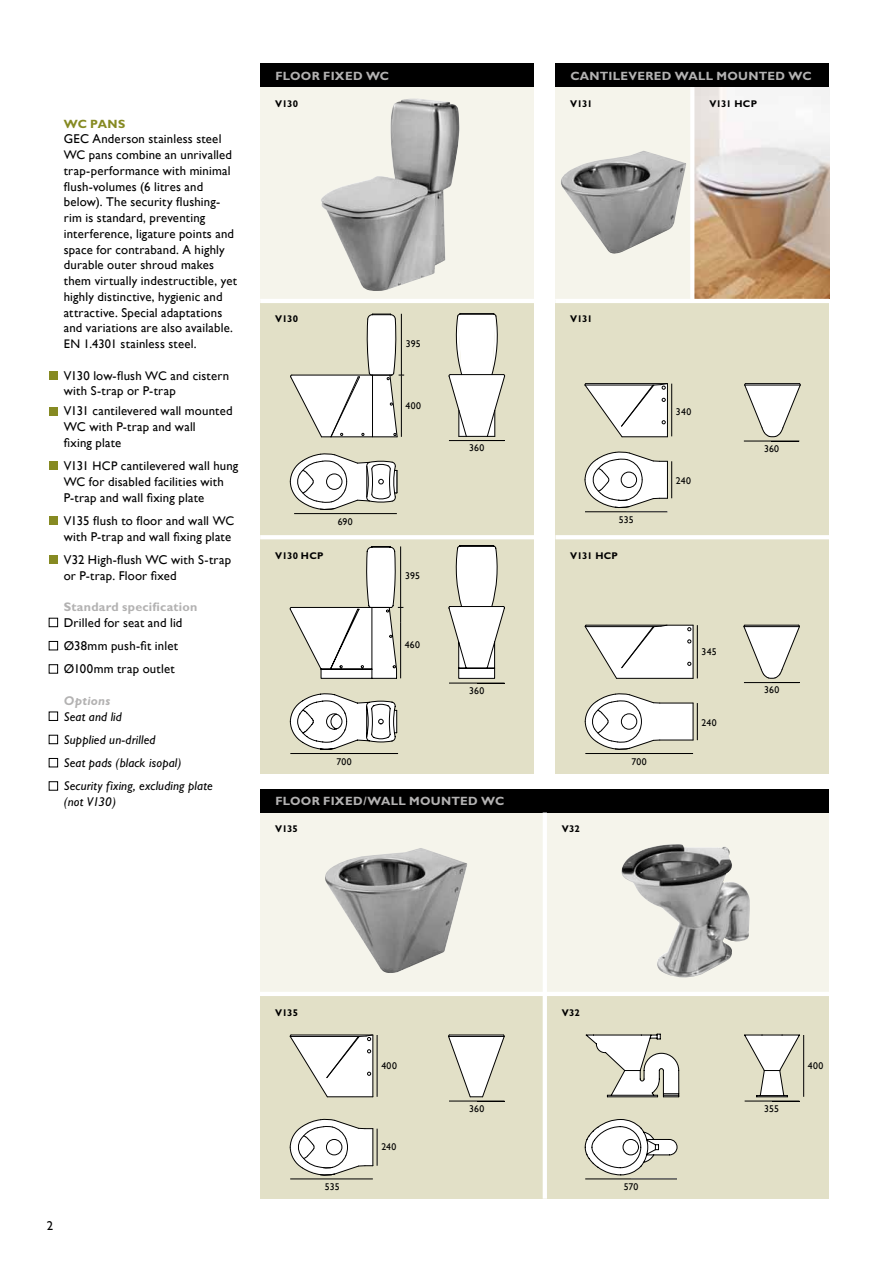
<style>
.page{position:relative;width:893px;height:1263px;background:#fff}
.page>*{position:absolute;margin:0;border:0;box-sizing:border-box;transform-origin:0 0}
.t1{font:12.75px/15.8px "Gill Sans";letter-spacing:.015em;color:#000}
.t2{font:italic 12.75px/23.2px "Gill Sans";letter-spacing:.015em;color:#000}
.t3{font:italic 700 12.75px "Gill Sans";letter-spacing:.02em;color:#b3b2b2}
.t4{font:700 12.45px "Gill Sans";letter-spacing:.02em;color:#b3b2b2}
.t5{font:700 12px "Gill Sans";letter-spacing:.025em;color:#b3b2b2}
.t6{font:700 12px "Gill Sans";letter-spacing:.01em;color:#868a22}
.t7{font:9.75px "Gill Sans";letter-spacing:.02em;color:#000}
.t8{font:700 9.75px "Gill Sans";letter-spacing:-.025em;color:#000}
.s1{font-size:12.45px}
</style>
<div class="page">
<div style="left:260px;top:74px;width:274px;height:227px;background:#f5f4eb"></div>
<div style="left:260px;top:800px;width:569px;height:194px;background:#f5f4eb"></div>
<div style="left:555px;top:74px;width:137px;height:227px;background:#f5f4eb"></div>
<img style="left:694px;top:87px;width:135px;height:212px">
<div style="left:260px;top:301px;width:274px;height:236px;background:#e2e0c7"></div>
<div style="left:260px;top:537px;width:274px;height:236px;background:#e2e0c7"></div>
<div style="left:260px;top:994px;width:569px;height:205px;background:#e2e0c7"></div>
<div style="left:555px;top:301px;width:274px;height:236px;background:#e2e0c7"></div>
<div style="left:555px;top:537px;width:274px;height:236px;background:#e2e0c7"></div>
<div style="left:260px;top:64px;width:274px;height:23px;background:#000"></div>
<div style="left:260px;top:789px;width:569px;height:23px;background:#000"></div>
<div style="left:555px;top:64px;width:274px;height:23px;background:#000"></div>
<hr style="left:260px;top:299px;width:274px;height:4px;background:#fff">
<hr style="left:555px;top:299px;width:274px;height:4px;background:#fff">
<hr style="left:260px;top:535px;width:274px;height:4px;background:#fff">
<hr style="left:260px;top:992px;width:569px;height:4px;background:#fff">
<hr style="left:690px;top:87px;width:4px;height:214px;background:#fff">
<hr style="left:543px;top:812px;width:4px;height:387px;background:#fff">
<div style="left:49px;top:371px;width:8px;height:9px;background:#868a22"></div>
<div style="left:49px;top:407px;width:8px;height:8px;background:#868a22"></div>
<div style="left:49px;top:462px;width:8px;height:8px;background:#868a22"></div>
<div style="left:49px;top:516px;width:8px;height:9px;background:#868a22"></div>
<div style="left:49px;top:555px;width:8px;height:9px;background:#868a22"></div>
<div style="left:49px;top:618px;width:9px;height:9px;border:1px solid #000"></div>
<div style="left:49px;top:641px;width:9px;height:9px;border:1px solid #000"></div>
<div style="left:49px;top:664px;width:9px;height:9px;border:1px solid #000"></div>
<div style="left:49px;top:712px;width:9px;height:9px;border:1px solid #000"></div>
<div style="left:49px;top:735px;width:9px;height:9px;border:1px solid #000"></div>
<div style="left:49px;top:758px;width:9px;height:9px;border:1px solid #000"></div>
<div style="left:49px;top:781px;width:9px;height:9px;border:1px solid #000"></div>
<img style="left:621px;top:844px;width:129px;height:134px">
<svg style="left:744px;top:383px;width:57px;height:54px"></svg>
<hr style="left:667px;top:384px;width:1px;height:53px;background:#000">
<svg style="left:584px;top:383px;width:83px;height:54px"></svg>
<hr style="left:667px;top:461px;width:1px;height:37px;background:#000">
<svg style="left:585px;top:452px;width:82px;height:56px"></svg>
<hr style="left:671px;top:461px;width:1px;height:37px;background:#000">
<hr style="left:585px;top:511px;width:82px;height:1px;background:#000">
<hr style="left:671px;top:384px;width:1px;height:52px;background:#000">
<svg style="left:290px;top:454px;width:108px;height:56px"></svg>
<hr style="left:322px;top:437px;width:75px;height:1px;background:#000">
<svg style="left:449px;top:313px;width:56px;height:124px"></svg>
<svg style="left:290px;top:314px;width:114px;height:123px"></svg>
<hr style="left:401px;top:314px;width:1px;height:61px;background:#000">
<hr style="left:401px;top:375px;width:1px;height:62px;background:#000">
<hr style="left:294px;top:513px;width:103px;height:1px;background:#000">
<svg style="left:743px;top:625px;width:57px;height:54px"></svg>
<hr style="left:693px;top:625px;width:1px;height:53px;background:#000">
<svg style="left:585px;top:625px;width:108px;height:54px"></svg>
<hr style="left:693px;top:703px;width:1px;height:37px;background:#000">
<svg style="left:585px;top:693px;width:108px;height:56px"></svg>
<hr style="left:449px;top:1101px;width:55px;height:1px;background:#000">
<hr style="left:744px;top:682px;width:55px;height:1px;background:#000">
<hr style="left:744px;top:441px;width:55px;height:1px;background:#000">
<hr style="left:449px;top:440px;width:55px;height:1px;background:#000">
<hr style="left:585px;top:753px;width:108px;height:1px;background:#000">
<hr style="left:290px;top:753px;width:108px;height:1px;background:#000">
<hr style="left:697px;top:703px;width:1px;height:37px;background:#000">
<hr style="left:697px;top:625px;width:1px;height:53px;background:#000">
<svg style="left:290px;top:545px;width:215px;height:204px"></svg>
<svg style="left:448px;top:1034px;width:57px;height:63px"></svg>
<hr style="left:373px;top:1035px;width:1px;height:62px;background:#000">
<svg style="left:290px;top:1034px;width:83px;height:63px"></svg>
<hr style="left:373px;top:1129px;width:1px;height:37px;background:#000">
<svg style="left:290px;top:1119px;width:83px;height:56px"></svg>
<hr style="left:290px;top:1179px;width:83px;height:1px;background:#000">
<hr style="left:585px;top:1179px;width:92px;height:1px;background:#000">
<hr style="left:377px;top:1129px;width:1px;height:37px;background:#000">
<hr style="left:377px;top:1035px;width:1px;height:62px;background:#000">
<hr style="left:803px;top:1035px;width:1px;height:62px;background:#000">
<svg style="left:585px;top:1034px;width:215px;height:141px"></svg>
<img style="left:321px;top:98px;width:138px;height:193px">
<img style="left:325px;top:848px;width:142px;height:125px">
<img style="left:561px;top:151px;width:125px;height:103px">
<hr style="left:555px;top:535px;width:281px;height:4px;background:#fff">
<p class="t6" style="left:64px;top:116px;width:63px">WC PANS</p>
<p class="t1" style="left:64px;top:131px;width:175px">GEC Anderson stainless steel<br><span class="s1">WC</span> pans combine an unrivalled trap-performance with minimal flush-volumes (6 litres and below). The security flushing&shy;rim is standard, preventing interference, ligature points and space for contraband. A highly durable outer shroud makes them virtually indestructible, yet highly distinctive, hygienic and attractive. Special adaptations and variations are also available.<br><span class="s1">EN 1.4301</span> stainless steel.</p>
<p class="t1" style="left:64px;top:367px;width:167px">V130 low-flush <span class="s1">WC</span> and cistern with S-trap or P-trap</p>
<p class="t1" style="left:64px;top:403px;width:170px">V131 cantilevered wall mounted<br>WC with P-trap and wall<br>fixing plate</p>
<p class="t1" style="left:64px;top:458px;width:176px">V131 <span class="s1">HCP</span> cantilevered wall hung<br><span class="s1">WC</span> for disabled facilities with<br>P-trap and wall fixing plate</p>
<p class="t1" style="left:64px;top:513px;width:172px">V135 flush to floor and wall <span class="s1">WC </span>with P-trap and wall fixing plate</p>
<p class="t1" style="left:64px;top:552px;width:169px">V32 High-flush WC with S-trap or P-trap. Floor fixed</p>
<p class="t4" style="left:64px;top:600px;width:135px">STANDARD SPECIFICATION</p>
<p class="t1" style="left:64px;top:611px;width:120px;line-height:23.2px">Drilled for seat and lid<br>Ø38mm push-fit inlet<br>Ø100mm trap outlet</p>
<p class="t3" style="left:64px;top:693px;width:48px">Options</p>
<p class="t2" style="left:64px;top:705px;width:150px">Seat and lid<br>Supplied un-drilled<br>Seat pads (black isopal)<br>Security fixing, excluding plate</p>
<p class="t2" style="left:64px;top:790px;width:54px">(not V130)</p>
<p class="t5" style="left:275px;top:68px;width:103px">FLOOR FIXED WC</p>
<p class="t8" style="left:275px;top:97px;width:24px">V130</p>
<p class="t5" style="left:570px;top:68px;width:10px">CANTILE</p>
<p class="t5" style="left:628px;top:68px;width:19px">VERED</p>
<p class="t5" style="left:675px;top:68px;width:11px">WALL</p>
<p class="t5" style="left:716px;top:68px;width:32px">MOUNTED</p>
<p class="t5" style="left:788px;top:68px;width:13px">WC</p>
<p class="t8" style="left:570px;top:97px;width:24px">V131</p>
<p class="t8" style="left:709px;top:97px;width:49px">V131 HCP</p>
<p class="t8" style="left:275px;top:313px;width:24px">V130</p>
<p class="t8" style="left:570px;top:313px;width:24px">V131</p>
<p class="t7" style="left:338px;top:516px;width:17px">690</p>
<p class="t7" style="left:406px;top:338px;width:16px">395</p>
<p class="t7" style="left:405px;top:400px;width:17px">400</p>
<p class="t7" style="left:676px;top:406px;width:17px">340</p>
<p class="t7" style="left:469px;top:442px;width:17px">360</p>
<p class="t7" style="left:764px;top:443px;width:17px">360</p>
<p class="t7" style="left:619px;top:514px;width:16px">535</p>
<p class="t7" style="left:676px;top:475px;width:16px">240</p>
<p class="t8" style="left:275px;top:550px;width:50px">V130 HCP</p>
<p class="t8" style="left:570px;top:550px;width:49px">V131 HCP</p>
<p class="t7" style="left:405px;top:570px;width:16px">395</p>
<p class="t7" style="left:405px;top:639px;width:17px">460</p>
<p class="t7" style="left:469px;top:685px;width:17px">360</p>
<p class="t7" style="left:336px;top:755px;width:17px">700</p>
<p class="t7" style="left:631px;top:755px;width:17px">700</p>
<p class="t5" style="left:275px;top:794px;width:103px">FLOOR FIXED/WALL</p>
<p class="t5" style="left:409px;top:794px;width:32px">MOUNTED</p>
<p class="t5" style="left:481px;top:794px;width:13px">WC</p>
<p class="t8" style="left:275px;top:823px;width:24px">V135</p>
<p class="t8" style="left:562px;top:823px;width:20px">V32</p>
<p class="t7" style="left:702px;top:646px;width:17px">345</p>
<p class="t7" style="left:702px;top:717px;width:16px">240</p>
<p class="t7" style="left:764px;top:684px;width:17px">360</p>
<p class="t1" style="left:47px;top:1218px;width:8px">2</p>
<p class="t8" style="left:275px;top:1007px;width:24px">V135</p>
<p class="t8" style="left:562px;top:1007px;width:20px">V32</p>
<p class="t7" style="left:381px;top:1059px;width:17px">400</p>
<p class="t7" style="left:808px;top:1059px;width:17px">400</p>
<p class="t7" style="left:381px;top:1141px;width:16px">240</p>
<p class="t7" style="left:469px;top:1103px;width:17px">360</p>
<p class="t7" style="left:764px;top:1103px;width:16px">355</p>
<p class="t7" style="left:325px;top:1181px;width:16px">535</p>
<p class="t7" style="left:624px;top:1181px;width:16px">570</p>
</div>
